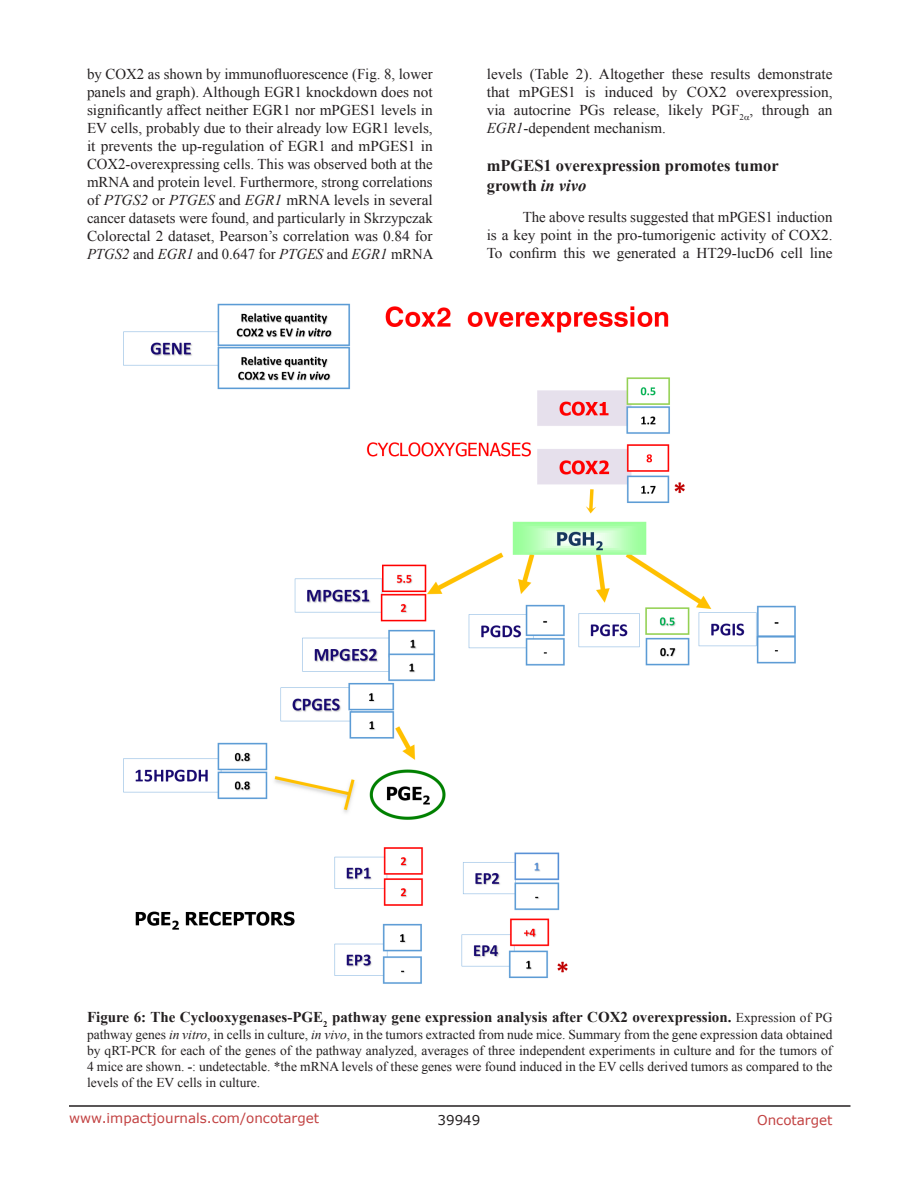
<style>
.page{position:relative;width:918px;height:1188px;background:#fff}
.page>*{position:absolute;margin:0;border:0;box-sizing:border-box;transform-origin:0 0}
.SubHeading{font:700 16.5px/19.8px "Times New Roman";color:#231f20}
.BodyText{font:15px/18px "Times New Roman";color:#231f20;text-align:justify}
.FigureText{font:700 15px "Times New Roman";color:#231f20}
.FigureText-2{font:13.5px/16.2px "Times New Roman";color:#231f20;text-align:justify}
.t1{font:13.5px "Verdana";color:#c24141}
.t2{font:13.5px "Verdana";color:#231f20}
.s1{font-style:italic}
.s2{font-weight:400;font-size:13.5px}
.s3{font-weight:700}
</style>
<div class="page">
<hr style="left:69px;top:1105px;width:781px;height:2px;background:#231f20">
<img style="left:123px;top:303px;width:673px;height:681px">
<p class="BodyText" style="left:87px;top:65px;width:348px">by COX2 as shown by immunofluorescence (Fig. 8, lower panels and graph). Although EGR1 knockdown does not significantly affect neither EGR1 nor mPGES1 levels in EV cells, probably due to their already low EGR1 levels, it prevents the up-regulation of EGR1 and mPGES1 in COX2-overexpressing cells. This was observed both at the mRNA and protein level. Furthermore, strong correlations of <span class="s1">PTGS2</span> or <span class="s1">PTGES</span> and <span class="s1">EGR1</span> mRNA levels in several cancer datasets were found, and particularly in Skrzypczak Colorectal 2 dataset, Pearson’s correlation was 0.84 for <span class="s1">PTGS2</span> and <span class="s1">EGR1</span> and 0.647 for <span class="s1">PTGES</span> and <span class="s1">EGR1</span> mRNA</p>
<p class="BodyText" style="left:487px;top:65px;width:347px">levels (Table 2). Altogether these results demonstrate that mPGES1 is induced by COX2 overexpression, via autocrine PGs release, likely PGF<sub>2</sub> , through an <span class="s1">EGR1</span>-dependent mechanism.</p>
<p class="SubHeading" style="left:487px;top:155px;width:293px">mPGES1 overexpression promotes tumor growth <span class="s1">in vivo</span></p>
<p class="BodyText" style="left:487px;top:208px;width:347px;text-indent:36px">The above results suggested that mPGES1 induction is a key point in the pro-tumorigenic activity of COX2.<br>To confirm this we generated a HT29-lucD6 cell line</p>
<p class="FigureText" style="left:87px;top:1007px;width:747px">Figure 6: The Cyclooxygenases-PGE<sub>2</sub> pathway gene expression analysis after COX2 overexpression. <span class="s2">Expression of PG</span></p>
<p class="FigureText-2" style="left:87px;top:1026px;width:747px">pathway genes <span class="s1">in vitro</span>, in cells in culture, <span class="s1">in vivo</span>, in the tumors extracted from nude mice. Summary from the gene expression data obtained by qRT-PCR for each of the genes of the pathway analyzed, averages of three independent experiments in culture and for the tumors of 4 mice are shown. <span class="s3">-</span>: undetectable. *the mRNA levels of these genes were found induced in the EV cells derived tumors as compared to the levels of the EV cells in culture.</p>
<p class="t1" style="left:69px;top:1109px;width:252px">www.impactjournals.com/oncotarget</p>
<p class="t2" style="left:438px;top:1111px;width:44px">39949</p>
<p class="t1" style="left:757px;top:1111px;width:77px">Oncotarget</p>
</div>
